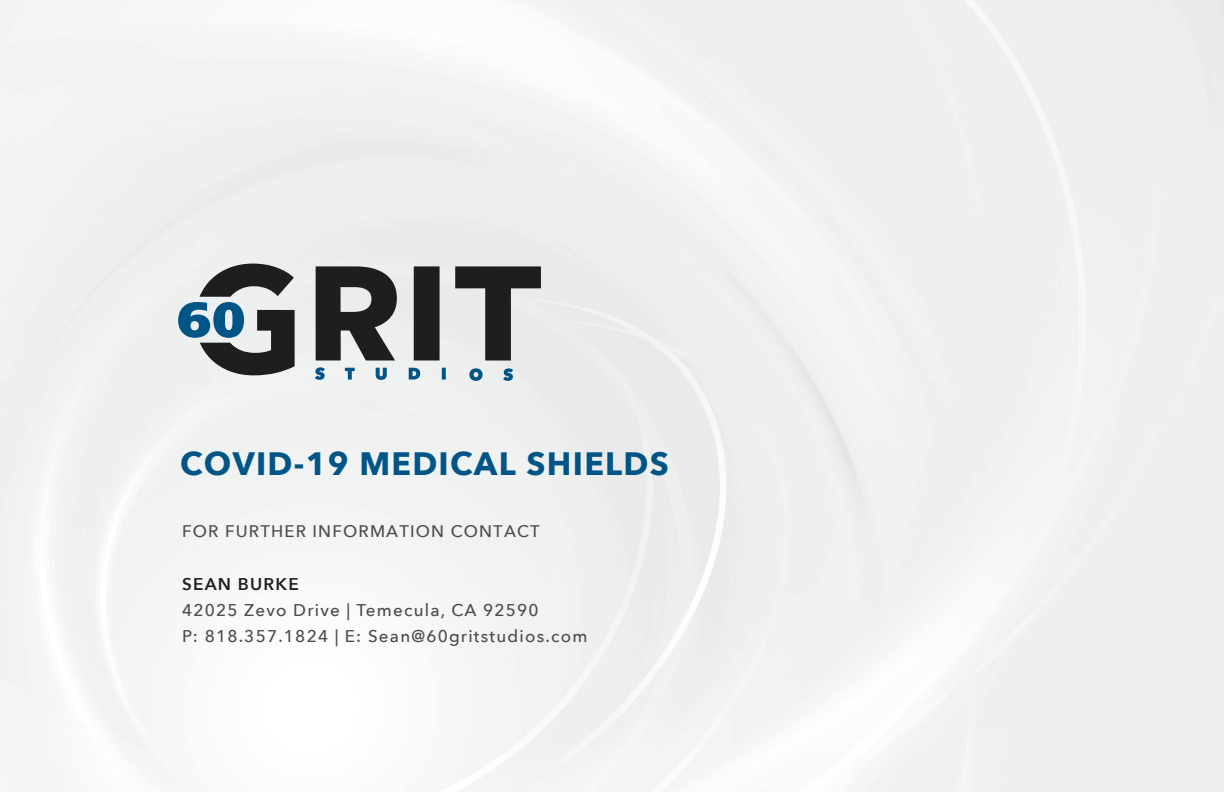
<style>
.page{position:relative;width:1224px;height:792px;background:#fff}
.page>*{position:absolute;margin:0;border:0;box-sizing:border-box;transform-origin:0 0}
.t1{font:700 32.3px "Avenir Next";letter-spacing:.04em;color:#005587}
.t2{font:500 17px/26px "Avenir Next";letter-spacing:.07em;color:#4b4c4d}
.t3{font:600 17px "Avenir Next";letter-spacing:.07em;color:#231f20}
.t4{font:500 16.7px "Avenir Next";letter-spacing:.07em;color:#4b4c4d}
</style>
<div class="page">
<svg style="left:316px;top:266px;width:81px;height:94px;background:#555"></svg>
<div style="left:414px;top:266px;width:26px;height:95px;background:#1f1e1e"></div>
<svg style="left:455px;top:266px;width:86px;height:95px;background:#8d8d8d"></svg>
<svg style="left:178px;top:264px;width:117px;height:111px;background:#7e898f"></svg>
<svg style="left:315px;top:367px;width:10px;height:13px"></svg>
<svg style="left:345px;top:368px;width:10px;height:12px"></svg>
<svg style="left:376px;top:368px;width:11px;height:12px"></svg>
<svg style="left:409px;top:368px;width:11px;height:12px"></svg>
<svg style="left:442px;top:368px;width:4px;height:12px"></svg>
<svg style="left:469px;top:368px;width:14px;height:13px"></svg>
<svg style="left:503px;top:368px;width:10px;height:13px"></svg>
<h1 class="t1" style="left:180px;top:436px;width:490px">COVID-19 MEDICAL SHIELDS</h1>
<p class="t4" style="left:182px;top:517px;width:359px">FOR FURTHER INFORMATION CONTACT</p>
<p class="t3" style="left:182px;top:569px;width:118px">SEAN BURKE</p>
<p class="t2" style="left:182px;top:596px;width:407px">42025 Zevo Drive | Temecula, CA 92590<br>P: 818.357.1824 | E: Sean@60gritstudios.com</p>
</div>
